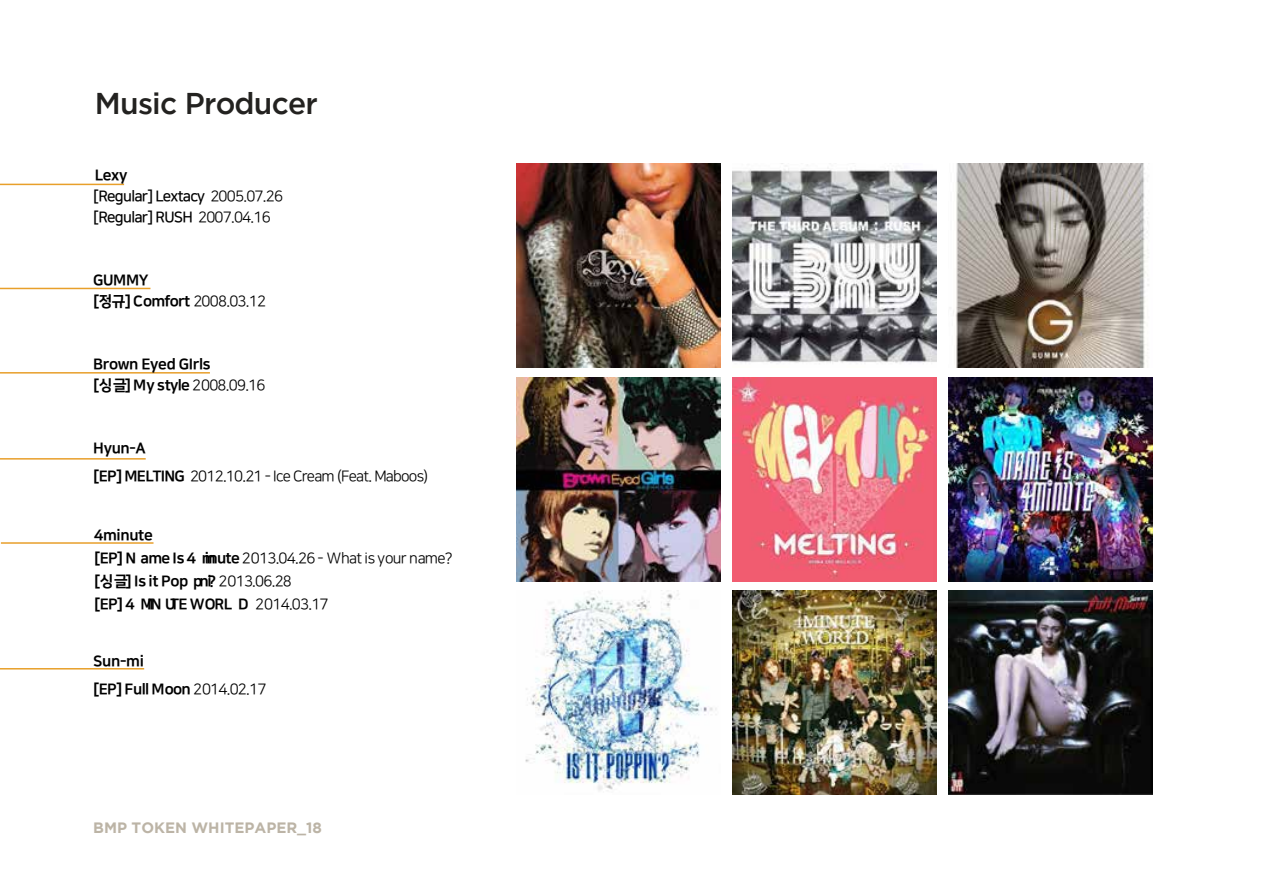
<style>
.page{position:relative;width:1263px;height:893px;background:#fff}
.page>*{position:absolute;margin:0;border:0;box-sizing:border-box;transform-origin:0 0}
.t1{font:500 30px "Gotham";letter-spacing:-.025em;color:#232220}
.t2{font:15px "Nanum Square R";letter-spacing:-.05em;color:#000}
.t3{font:15px/21px "Nanum Square EB";letter-spacing:-.025em;color:#000}
.t4{font:15px/21px "Nanum Square EB";letter-spacing:-.05em;color:#000}
.t5{font:15px/21px "Nanum Square B";letter-spacing:-.05em;color:#000}
.t6{font:700 15px "Gotham";color:#bcb4a6}
.s1{font-family:"Nanum Square R"}
.s2{font-family:"Nanum Square EB"}
</style>
<div class="page">
<img style="left:516px;top:164px;width:204px;height:204px">
<img style="left:732px;top:168px;width:204px;height:195px">
<img style="left:950px;top:164px;width:199px;height:204px">
<img style="left:516px;top:377px;width:204px;height:204px">
<img style="left:732px;top:377px;width:204px;height:204px">
<img style="left:948px;top:377px;width:204px;height:204px">
<img style="left:525px;top:591px;width:192px;height:200px">
<img style="left:732px;top:591px;width:204px;height:204px">
<img style="left:948px;top:591px;width:204px;height:204px">
<hr style="left:0;top:184px;width:124px;height:1px;background:#e89f2a">
<hr style="left:0;top:288px;width:150px;height:1px;background:#e89f2a">
<hr style="left:0;top:668px;width:144px;height:1px;background:#e89f2a">
<hr style="left:0;top:372px;width:210px;height:2px;background:#e89f2a">
<hr style="left:0;top:458px;width:146px;height:2px;background:#e89f2a">
<hr style="left:1px;top:542px;width:152px;height:2px;background:#e89f2a">
<h1 class="t1" style="left:95px;top:86px;width:225px">Music Producer</h1>
<p class="t3" style="left:95px;top:165px;width:34px">Lexy</p>
<p class="t5" style="left:93px;top:186px;width:191px">[Regular] Lextacy <span class="s1">2005.07.26 </span>[Regular] RUSH <span class="s1">2007.04.16</span></p>
<p class="t4" style="left:93px;top:270px;width:174px">GUMMY<br>[정규]Comfort <span class="s1">2008.03.12</span></p>
<p class="t3" style="left:93px;top:354px;width:174px">Brown Eyed GIrls [싱글]My style <span class="s1">2008.09.16</span></p>
<p class="t3" style="left:93px;top:438px;width:54px">Hyun-A</p>
<p class="t2" style="left:93px;top:469px;width:336px"><span class="s2">[EP]MELTING</span>2012.10.21 - Ice Cream (Feat. Maboos)</p>
<p class="t3" style="left:94px;top:524px;width:60px">4minute</p>
<p class="t2" style="left:94px;top:550px;width:360px"><span class="s2">[EP]Name Is 4minute</span> 2013.04.26 - What is your name?</p>
<p class="t4" style="left:94px;top:570px;width:236px;line-height:23.2px">[싱글]Is it Poppin?<span class="s1">2013.06.28 </span>[EP]4MINUTE WORLD <span class="s1">2014.03.17</span></p>
<p class="t3" style="left:93px;top:648px;width:175px;line-height:27.6px">Sun-mi<br>[EP]Full Moon <span class="s1">2014.02.17</span></p>
<p class="t6" style="left:93px;top:819px;width:230px">BMP TOKEN WHITEPAPER_18</p>
</div>
